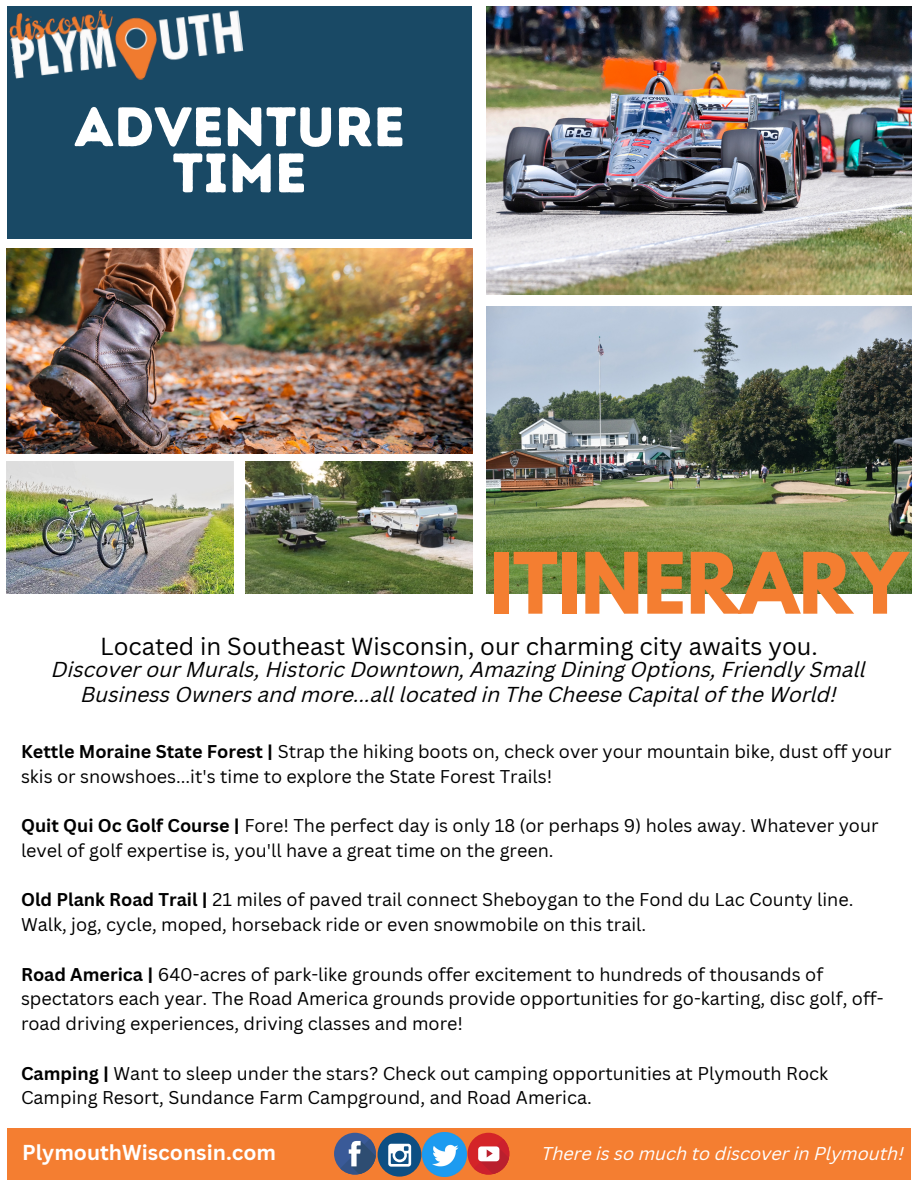
<style>
.page{position:relative;width:918px;height:1188px;background:#fff}
.page>*{position:absolute;margin:0;border:0;box-sizing:border-box;transform-origin:0 0}
.t1{font:700 75px "League Spartan";color:#f47e31}
.t2{font:55.5px/46.2px "Intro Rust Base";color:#fff;text-align:center}
.t3{font:24px "Canva Sans";color:#000}
.t4{font:italic 21px/24.8px "Canva Sans";color:#000;text-align:center}
.t5{font:700 21px "Canva Sans";color:#fff}
.t6{font:18px/24.8px "Canva Sans";color:#000}
.t7{font:italic 18px "Canva Sans";color:#fff}
.s1{font-weight:700}
</style>
<div class="page">
<img style="left:7px;top:248px;width:465px;height:205px">
<img style="left:7px;top:462px;width:227px;height:132px">
<img style="left:245px;top:462px;width:227px;height:132px">
<img style="left:486px;top:7px;width:426px;height:288px">
<img style="left:486px;top:306px;width:426px;height:288px">
<div style="left:7px;top:7px;width:464px;height:232px;background:#194965"></div>
<img style="left:7px;top:6px;width:238px;height:74px">
<div style="left:7px;top:1128px;width:903px;height:51px;background:#f47e31"></div>
<div style="left:334px;top:1133px;width:42px;height:42px;background:#3a5a98;border-radius:50%"></div>
<svg style="left:340px;top:1139px;width:38px;height:36px"></svg>
<div style="left:468px;top:1133px;width:41px;height:42px;background:#d42428;border-radius:50%"></div>
<svg style="left:474px;top:1139px;width:36px;height:36px"></svg>
<img style="left:423px;top:1133px;width:43px;height:44px">
<div style="left:378px;top:1133px;width:43px;height:44px;background:#0d4f83;border-radius:50%"></div>
<svg style="left:388px;top:1144px;width:23px;height:23px"></svg>
<h2 class="t2" style="left:74px;top:104px;width:333px">ADVENTURE<br>TIME</h2>
<h1 class="t1" style="left:490px;top:546px;width:419px">ITINERARY</h1>
<h3 class="t3" style="left:100px;top:629px;width:719px">Located in Southeast Wisconsin, our charming city awaits you.</h3>
<p class="t4" style="left:52px;top:660px;width:816px">Discover our Murals, Historic Downtown, Amazing Dining Options, Friendly Small<br>Business Owners and more...all located in The Cheese Capital of the World!</p>
<p class="t6" style="left:21px;top:739px;width:872px"><span class="s1">Kettle Moraine State Forest |</span> Strap the hiking boots on, check over your mountain bike, dust off your skis or snowshoes...it's time to explore the State Forest Trails!</p>
<p class="t6" style="left:21px;top:813px;width:859px"><span class="s1">Quit Qui Oc Golf Course |</span> Fore! The perfect day is only 18 (or perhaps 9) holes away. Whatever your level of golf expertise is, you'll have a great time on the green.</p>
<p class="t6" style="left:21px;top:887px;width:834px"><span class="s1">Old Plank Road Trail |</span> 21 miles of paved trail connect Sheboygan to the Fond du Lac County line.<br>Walk, jog, cycle, moped, horseback ride or even snowmobile on this trail.</p>
<p class="t6" style="left:21px;top:961px;width:864px"><span class="s1">Road America |</span> 640-acres of park-like grounds offer excitement to hundreds of thousands of spectators each year. The Road America grounds provide opportunities for go-karting, disc golf, off&shy;road driving experiences, driving classes and more!</p>
<p class="t6" style="left:21px;top:1060px;width:809px"><span class="s1">Camping |</span> Want to sleep under the stars? Check out camping opportunities at Plymouth Rock<br>Camping Resort, Sundance Farm Campground, and Road America.</p>
<p class="t5" style="left:22px;top:1138px;width:256px">PlymouthWisconsin.com</p>
<p class="t7" style="left:542px;top:1146px;width:364px">There is so much to discover in Plymouth!</p>
</div>
